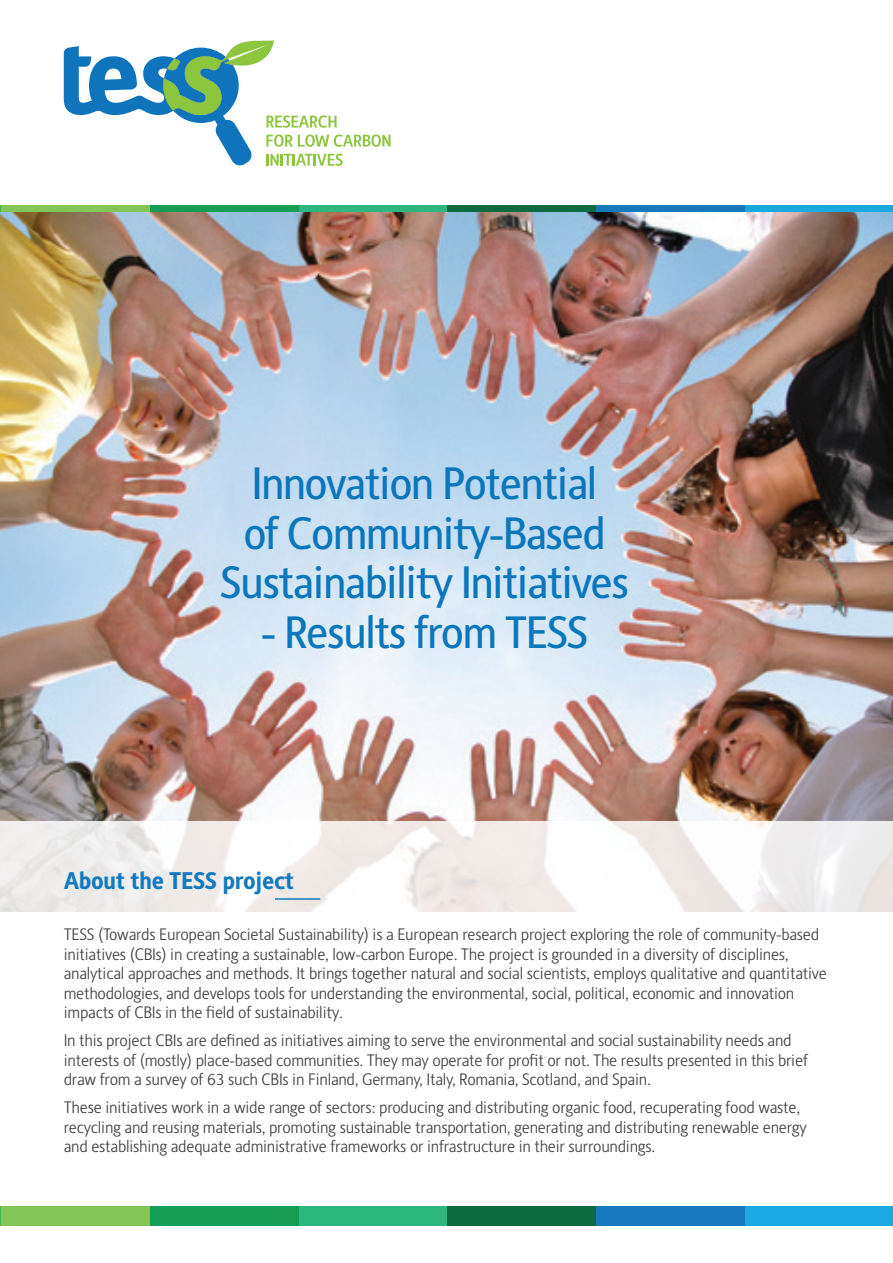
<style>
.page{position:relative;width:893px;height:1263px;background:#fff}
.page>*{position:absolute;margin:0;border:0;box-sizing:border-box;transform-origin:0 0}
.t1{font:45px/49.5px "Alber";letter-spacing:-.04em;color:#0a76bc;text-align:center}
.t2{font:700 24px "Alber";letter-spacing:-.02em;color:#137abf}
.t3{font:300 16.5px/19.5px "Alber";letter-spacing:-.02em;color:#3e3e3f}
</style>
<div class="page">
<svg style="left:64px;top:40px;width:327px;height:126px"></svg>
<img style="left:1px;top:212px;width:892px;height:609px">
<svg style="left:0;top:821px;width:893px;height:91px;fill:#f1ecec"></svg>
<hr style="left:275px;top:898px;width:45px;height:2px;background:#137abf">
<svg style="left:0;top:206px;width:2px;height:6px"></svg>
<div style="left:2px;top:206px;width:149px;height:6px;background:#83c556"></div>
<div style="left:150px;top:206px;width:149px;height:6px;background:#179c53"></div>
<div style="left:299px;top:206px;width:149px;height:6px;background:#2db77e"></div>
<div style="left:448px;top:206px;width:149px;height:6px;background:#0e6a3f"></div>
<div style="left:596px;top:206px;width:149px;height:6px;background:#1579bc"></div>
<div style="left:745px;top:206px;width:148px;height:6px;background:#1ca9e1"></div>
<svg style="left:0;top:1206px;width:2px;height:19px"></svg>
<div style="left:2px;top:1206px;width:149px;height:19px;background:#83c556"></div>
<div style="left:150px;top:1206px;width:149px;height:19px;background:#179c53"></div>
<div style="left:299px;top:1206px;width:149px;height:19px;background:#2db77e"></div>
<div style="left:448px;top:1206px;width:149px;height:19px;background:#0e6a3f"></div>
<div style="left:596px;top:1206px;width:149px;height:19px;background:#1579bc"></div>
<div style="left:745px;top:1206px;width:148px;height:19px;background:#1ca9e1"></div>
<h1 class="t1" style="left:220px;top:458px;width:411px">Innovation Potential<br>of Community-Based<br>Sustainability Initiatives</h1>
<h1 class="t1" style="left:261px;top:607px;width:329px">- Results from TESS</h1>
<h2 class="t2" style="left:64px;top:865px;width:232px">About the TESS project</h2>
<p class="t3" style="left:64px;top:924px;width:765px">TESS (Towards European Societal Sustainability) is a European research project exploring the role of community-based initiatives (CBIs) in creating a sustainable, low-carbon Europe. The project is grounded in a diversity of disciplines, analytical approaches and methods. It brings together natural and social scientists, employs qualitative and quantitative methodologies, and develops tools for understanding the environmental, social, political, economic and innovation impacts of CBIs in the field of sustainability.</p>
<p class="t3" style="left:64px;top:1030px;width:746px">In this project CBIs are defined as initiatives aiming to serve the environmental and social sustainability needs and interests of (mostly) place-based communities. They may operate for profit or not. The results presented in this brief draw from a survey of 63 such CBIs in Finland, Germany, Italy, Romania, Scotland, and Spain.</p>
<p class="t3" style="left:64px;top:1097px;width:745px">These initiatives work in a wide range of sectors: producing and distributing organic food, recuperating food waste, recycling and reusing materials, promoting sustainable transportation, generating and distributing renewable energy and establishing adequate administrative frameworks or infrastructure in their surroundings.</p>
</div>
